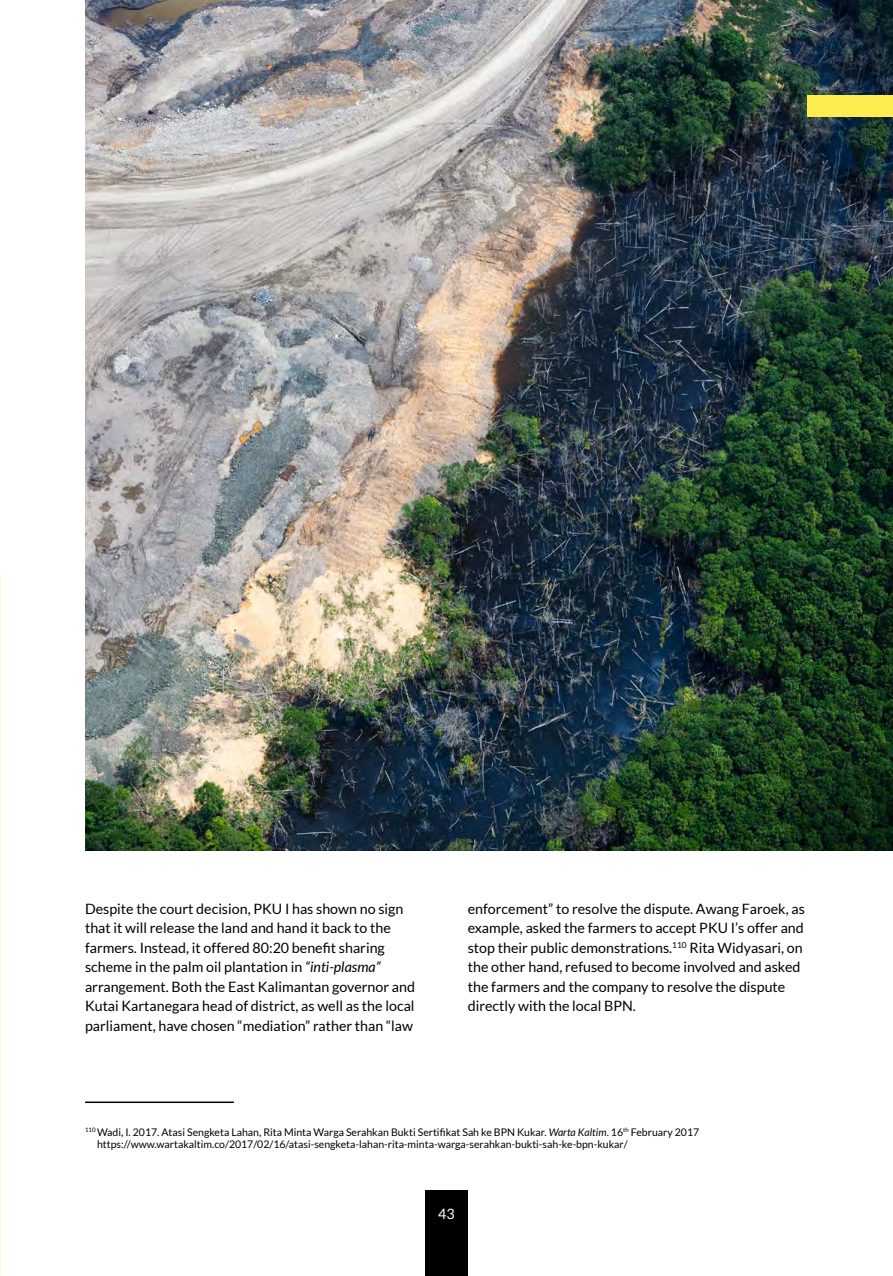
<style>
.page{position:relative;width:893px;height:1276px;background:#fff}
.page>*{position:absolute;margin:0;border:0;box-sizing:border-box;transform-origin:0 0}
.t1{font:14.25px/19.5px "Lato";color:#000}
.t2{font:14.25px "Lato";color:#fff}
.t3{font:10.5px/12.6px "Lato";color:#000}
.s1{font-style:italic}
</style>
<div class="page">
<div style="left:425px;top:1191px;width:43px;height:85px;background:#000"></div>
<hr style="left:85px;top:1101px;width:149px;height:2px;background:#000">
<img style="left:85px;top:0;width:808px;height:850px">
<div style="left:808px;top:96px;width:85px;height:21px;background:#ffec50"></div>
<p class="t1" style="left:85px;top:898px;width:331px">Despite the court decision, PKU I has shown no sign that it will release the land and hand it back to the farmers. Instead, it offered 80:20 benefit sharing scheme in the palm oil plantation in <span class="s1">“inti-plasma” </span>arrangement. Both the East Kalimantan governor and Kutai Kartanegara head of district, as well as the local parliament, have chosen “mediation” rather than “law</p>
<p class="t1" style="left:468px;top:898px;width:339px">enforcement” to resolve the dispute. Awang Faroek, as example, asked the farmers to accept PKU I’s offer and stop their public demonstrations.<sup>110</sup> Rita Widyasari, on the other hand, refused to become involved and asked the farmers and the company to resolve the dispute directly with the local BPN.</p>
<p class="t3" style="left:97px;top:1125px;width:604px;text-indent:-12px"><sup>110</sup> Wadi, I. 2017. Atasi Sengketa Lahan, Rita Minta Warga Serahkan Bukti Sertifikat Sah ke BPN Kukar. <span class="s1">Warta Kaltim</span>. 16<sup>th</sup> February 2017 https://www.wartakaltim.co/2017/02/16/atasi-sengketa-lahan-rita-minta-warga-serahkan-bukti-sah-ke-bpn-kukar/</p>
<p class="t2" style="left:438px;top:1205px;width:18px">43</p>
</div>
